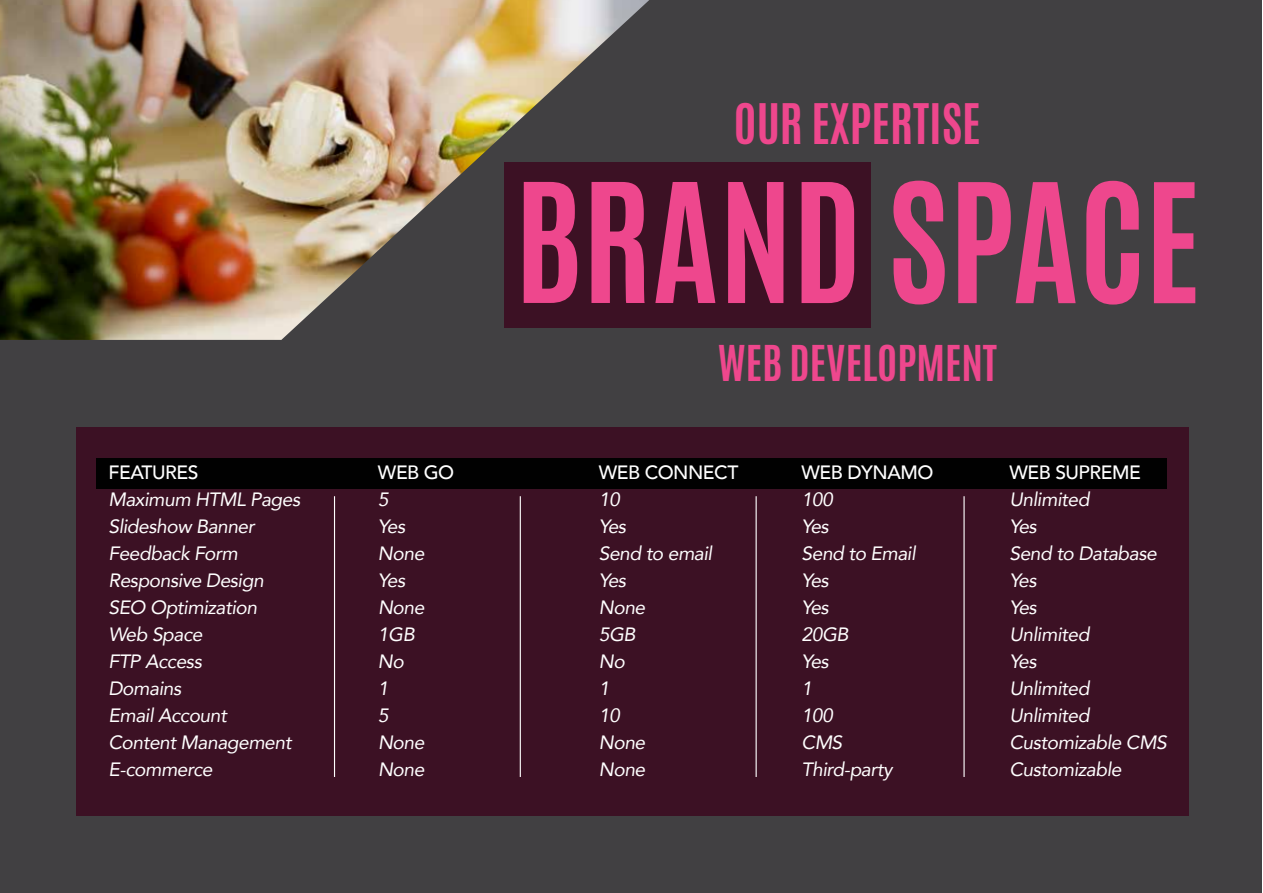
<style>
.page{position:relative;width:1263px;height:893px;background:#fff}
.page>*{position:absolute;margin:0;border:0;box-sizing:border-box;transform-origin:0 0}
.t1{font:700 140.85px "Antonio";color:#ee478d}
.t2{font:700 46.65px "Antonio";color:#ee478d}
.t3{font:700 41.25px "Antonio";color:#ee478d}
.t4{font:italic 19.2px "Avenir";letter-spacing:-.025em;color:#fff}
.t5{font:500 19.2px "Avenir";letter-spacing:-.025em;color:#fff}
</style>
<div class="page">
<div style="left:0;top:0;width:1262px;height:893px;background:#414042"></div>
<img style="left:0;top:0;width:649px;height:340px">
<div style="left:504px;top:162px;width:367px;height:166px;background:#3c1124"></div>
<div style="left:76px;top:427px;width:1113px;height:389px;background:#3c1124"></div>
<hr style="left:334px;top:496px;width:1px;height:281px;background:#fff">
<hr style="left:520px;top:496px;width:1px;height:281px;background:#fff">
<hr style="left:755px;top:496px;width:2px;height:281px;background:#fff">
<hr style="left:963px;top:496px;width:2px;height:281px;background:#fff">
<div style="left:96px;top:458px;width:1071px;height:31px;background:#010101"></div>
<h2 class="t2" style="left:734px;top:91px;width:248px">OUR EXPERTISE</h2>
<h1 class="t1" style="left:514px;top:142px;width:688px">BRAND SPACE</h1>
<h3 class="t3" style="left:718px;top:333px;width:281px">WEB DEVELOPMENT</h3>
<p class="t5" style="left:108px;top:460px;width:92px">FEATURES</p>
<p class="t5" style="left:378px;top:460px;width:78px">WEB GO</p>
<p class="t5" style="left:599px;top:460px;width:141px">WEB CONNECT</p>
<p class="t5" style="left:801px;top:460px;width:133px">WEB DYNAMO</p>
<p class="t5" style="left:1009px;top:460px;width:133px">WEB SUPREME</p>
<p class="t4" style="left:108px;top:487px;width:193px">Maximum HTML Pages</p>
<p class="t4" style="left:378px;top:487px;width:12px">5</p>
<p class="t4" style="left:599px;top:487px;width:22px">10</p>
<p class="t4" style="left:801px;top:487px;width:33px">100</p>
<p class="t4" style="left:1009px;top:487px;width:81px">Unlimited</p>
<p class="t4" style="left:108px;top:514px;width:148px">Slideshow Banner</p>
<p class="t4" style="left:378px;top:514px;width:29px">Yes</p>
<p class="t4" style="left:599px;top:514px;width:29px">Yes</p>
<p class="t4" style="left:801px;top:514px;width:29px">Yes</p>
<p class="t4" style="left:1009px;top:514px;width:29px">Yes</p>
<p class="t4" style="left:108px;top:541px;width:131px">Feedback Form</p>
<p class="t4" style="left:378px;top:541px;width:48px">None</p>
<p class="t4" style="left:599px;top:541px;width:115px">Send to email</p>
<p class="t4" style="left:801px;top:541px;width:116px">Send to Email</p>
<p class="t4" style="left:1009px;top:541px;width:149px">Send to Database</p>
<p class="t4" style="left:108px;top:568px;width:157px">Responsive Design</p>
<p class="t4" style="left:378px;top:568px;width:29px">Yes</p>
<p class="t4" style="left:599px;top:568px;width:29px">Yes</p>
<p class="t4" style="left:801px;top:568px;width:29px">Yes</p>
<p class="t4" style="left:1009px;top:568px;width:29px">Yes</p>
<p class="t4" style="left:108px;top:595px;width:150px">SEO Optimization</p>
<p class="t4" style="left:378px;top:595px;width:48px">None</p>
<p class="t4" style="left:599px;top:595px;width:48px">None</p>
<p class="t4" style="left:802px;top:595px;width:29px">Yes</p>
<p class="t4" style="left:1009px;top:595px;width:29px">Yes</p>
<p class="t4" style="left:108px;top:622px;width:96px">Web Space</p>
<p class="t4" style="left:378px;top:622px;width:38px">1GB</p>
<p class="t4" style="left:599px;top:622px;width:38px">5GB</p>
<p class="t4" style="left:801px;top:622px;width:49px">20GB</p>
<p class="t4" style="left:1009px;top:622px;width:81px">Unlimited</p>
<p class="t4" style="left:108px;top:648px;width:95px">FTP Access</p>
<p class="t4" style="left:378px;top:648px;width:27px">No</p>
<p class="t4" style="left:599px;top:648px;width:27px">No</p>
<p class="t4" style="left:801px;top:648px;width:29px">Yes</p>
<p class="t4" style="left:1009px;top:648px;width:29px">Yes</p>
<p class="t4" style="left:108px;top:675px;width:74px">Domains</p>
<p class="t4" style="left:378px;top:675px;width:12px">1</p>
<p class="t4" style="left:599px;top:675px;width:12px">1</p>
<p class="t4" style="left:801px;top:675px;width:12px">1</p>
<p class="t4" style="left:1009px;top:675px;width:81px">Unlimited</p>
<p class="t4" style="left:108px;top:702px;width:120px">Email Account</p>
<p class="t4" style="left:378px;top:702px;width:12px">5</p>
<p class="t4" style="left:599px;top:702px;width:22px">10</p>
<p class="t4" style="left:801px;top:702px;width:33px">100</p>
<p class="t4" style="left:1009px;top:702px;width:81px">Unlimited</p>
<p class="t4" style="left:108px;top:729px;width:185px">Content Management</p>
<p class="t4" style="left:378px;top:729px;width:48px">None</p>
<p class="t4" style="left:599px;top:729px;width:48px">None</p>
<p class="t4" style="left:802px;top:729px;width:42px">CMS</p>
<p class="t4" style="left:1009px;top:729px;width:159px">Customizable CMS</p>
<p class="t4" style="left:108px;top:756px;width:106px">E-commerce</p>
<p class="t4" style="left:378px;top:756px;width:48px">None</p>
<p class="t4" style="left:599px;top:756px;width:48px">None</p>
<p class="t4" style="left:802px;top:756px;width:92px">Third-party</p>
<p class="t4" style="left:1009px;top:756px;width:114px">Customizable</p>
</div>
